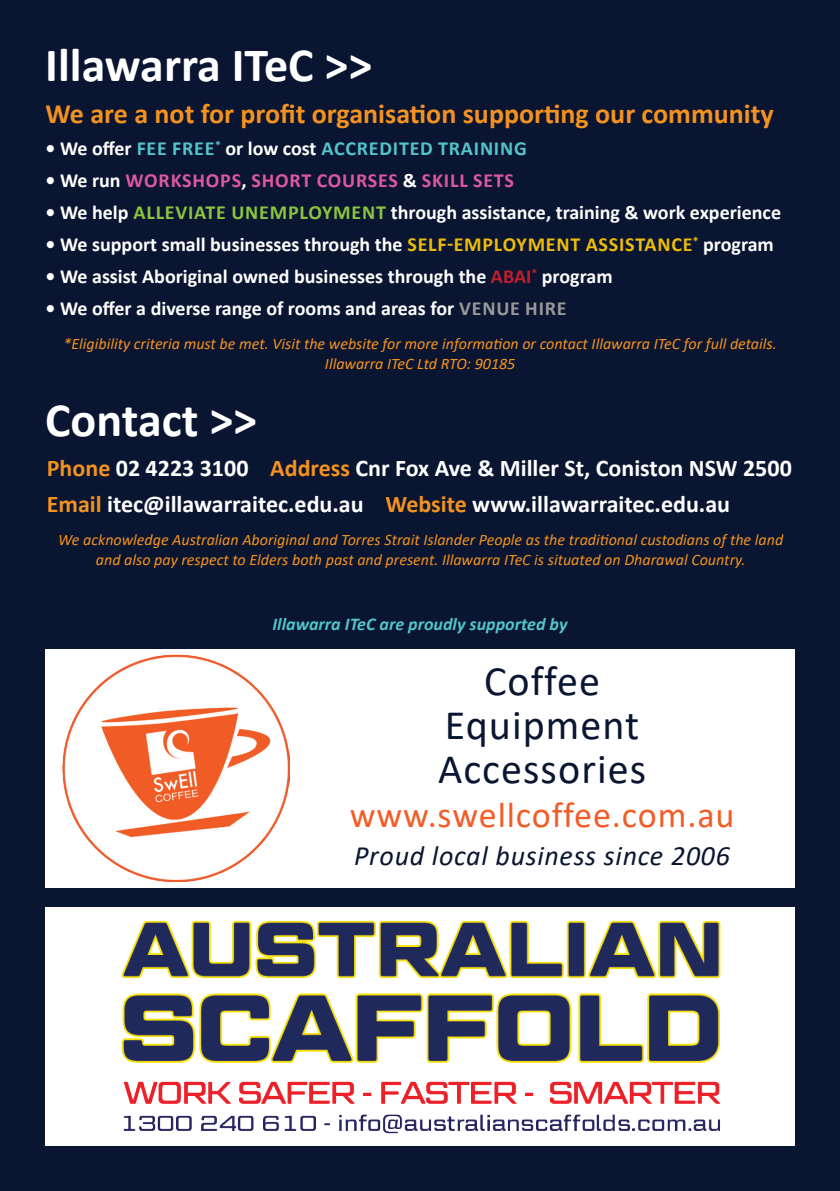
<style>
.page{position:relative;width:840px;height:1191px;background:#fff}
.page>*{position:absolute;margin:0;border:0;box-sizing:border-box;transform-origin:0 0}
.t1{font:700 48px "Calibri";color:#fff}
.t2{font:42px/44px "Calibri";letter-spacing:.025em;color:#091531;text-align:center}
.t3{font:36px "Calibri";letter-spacing:.025em;color:#f25d27}
.t4{font:700 28px "Calibri";color:#f3921f}
.t5{font:italic 28px "Calibri";letter-spacing:.025em;color:#091531}
.t6{font:700 24px/36px "Calibri";color:#fff}
.t7{font:700 20px "Calibri";color:#fff}
.t8{font:700 20px "Calibri";letter-spacing:.04em;color:#53c4c9}
.t9{font:700 20px "Calibri";letter-spacing:.04em;color:#de58a0}
.t10{font:italic 700 18px "Calibri";color:#53c4c9}
.t11{font:italic 16px/20px "Calibri";color:#f3921f;text-align:center}
.s1{color:#fff}
.s2{color:#8bc440}
.s3{color:#edbc0a}
.s4{color:#be1f2e}
.s5{color:#98999a}
.s6{color:#f7931d}
.s7{color:#f3921f}
</style>
<div class="page">
<div style="left:0;top:0;width:839px;height:1191px;background:#091531"></div>
<div style="left:45px;top:907px;width:749px;height:238px;background:#fff"></div>
<img style="left:121px;top:920px;width:600px;height:214px">
<div style="left:45px;top:649px;width:749px;height:238px;background:#fff"></div>
<img style="left:62px;top:655px;width:227px;height:227px">
<p class="t1" style="left:45px;top:31px;width:328px">Illawarra ITeC &gt;&gt;</p>
<p class="t4" style="left:46px;top:94px;width:729px">We are a not for profit organisation supporting our community</p>
<p class="t8" style="left:46px;top:134px;width:482px"><span class="s1">• We offer</span> FEE FREE<sup>*</sup> <span class="s1">or low cost</span> ACCREDITED TRAINING</p>
<p class="t9" style="left:46px;top:166px;width:469px"><span class="s1">• We run</span> WORKSHOPS<span class="s1">,</span> SHORT COURSES <span class="s1">&amp;</span> SKILL SETS</p>
<p class="t7" style="left:46px;top:198px;width:736px">• We help <span class="s2">ALLEVIATE UNEMPLOYMENT</span> through assistance, training &amp; work experience</p>
<p class="t7" style="left:46px;top:230px;width:729px">• We support small businesses through the <span class="s3">SELF-EMPLOYMENT ASSISTANCE</span><sup>*</sup> program</p>
<p class="t7" style="left:46px;top:262px;width:568px">• We assist Aboriginal owned businesses through the <span class="s4">ABAI</span><sup>*</sup> program</p>
<p class="t7" style="left:46px;top:294px;width:522px">• We offer a diverse range of rooms and areas for <span class="s5">VENUE HIRE</span></p>
<p class="t11" style="left:63px;top:333px;width:714px">*Eligibility criteria must be met. Visit the website for more information or contact Illawarra ITeC for full details.<br><span class="s6">Illawarra ITeC Ltd RTO: 90185</span></p>
<p class="t1" style="left:45px;top:386px;width:213px">Contact &gt;&gt;</p>
<p class="t6" style="left:47px;top:449px;width:746px"><span class="s7">Phone</span> 02 4223 3100 <span class="s7">Address</span> Cnr Fox Ave &amp; Miller St, Coniston NSW 2500<br><span class="s7">Email</span> itec@illawarraitec.edu.au <span class="s7">Website</span> www.illawarraitec.edu.au</p>
<p class="t11" style="left:58px;top:529px;width:726px">We acknowledge Australian Aboriginal and Torres Strait Islander People as the traditional custodians of the land and also pay respect to Elders both past and present. Illawarra ITeC is situated on Dharawal Country.</p>
<p class="t10" style="left:272px;top:611px;width:296px">Illawarra ITeC are proudly supported by</p>
<p class="t2" style="left:438px;top:657px;width:209px">Coffee<br>Equipment<br>Accessories</p>
<p class="t3" style="left:349px;top:790px;width:386px">www.swellcoffee.com.au</p>
<p class="t5" style="left:354px;top:836px;width:377px">Proud local business since 2006</p>
</div>
